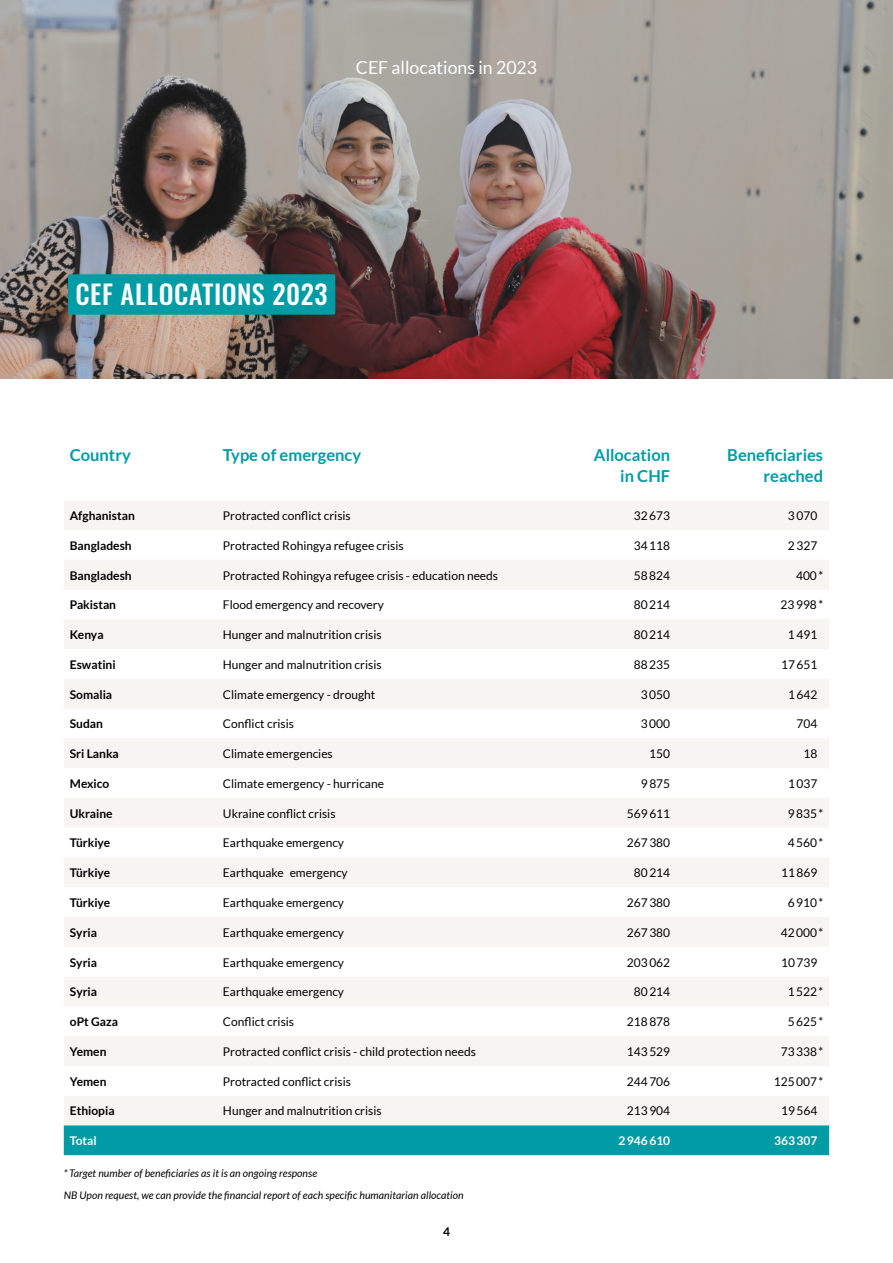
<style>
.page{position:relative;width:893px;height:1263px;background:#fff}
.page>*{position:absolute;margin:0;border:0;box-sizing:border-box;transform-origin:0 0}
.t1{font:500 26.4px "Oswald";letter-spacing:.02em;color:#fff}
.t2{font:18px "Lato";color:#fff}
.t3{font:700 16.5px/21px "Lato";color:#009ca6;text-align:right}
.t4{font:12px "Lato";color:#000}
.t5{font:700 12px "Lato";color:#000}
.t6{font:700 12px "Lato";color:#fff}
.t7{font:italic 10.5px/22.5px "Lato";letter-spacing:.005em;color:#000}
</style>
<div class="page">
<img style="left:0;top:0;width:893px;height:378px">
<svg style="left:64px;top:501px;width:765px;height:624px;fill:#f6f5f2"></svg>
<div style="left:64px;top:1125px;width:765px;height:30px;background:#009ca6"></div>
<div style="left:68px;top:274px;width:267px;height:41px;background:#009ca6;border-radius:2px"></div>
<h2 class="t2" style="left:356px;top:57px;width:183px">CEF allocations in 2023</h2>
<h1 class="t1" style="left:76px;top:271px;width:254px">CEF ALLOCATIONS 2023</h1>
<h3 class="t3" style="left:70px;top:444px;width:63px">Country</h3>
<h3 class="t3" style="left:223px;top:444px;width:140px">Type of emergency</h3>
<h3 class="t3" style="left:594px;top:444px;width:78px">Allocation in CHF</h3>
<h3 class="t3" style="left:727px;top:444px;width:97px">Beneficiaries reached</h3>
<p class="t5" style="left:70px;top:509px;width:67px">Afghanistan</p>
<p class="t4" style="left:223px;top:509px;width:129px">Protracted conflict crisis</p>
<p class="t4" style="left:634px;top:509px;width:38px">32673</p>
<p class="t4" style="left:788px;top:509px;width:31px">3070</p>
<p class="t5" style="left:70px;top:539px;width:63px">Bangladesh</p>
<p class="t4" style="left:223px;top:539px;width:182px">Protracted Rohingya refugee crisis</p>
<p class="t4" style="left:634px;top:539px;width:38px">34 118</p>
<p class="t4" style="left:788px;top:539px;width:31px">2327</p>
<p class="t5" style="left:70px;top:568px;width:63px">Bangladesh</p>
<p class="t4" style="left:223px;top:568px;width:277px">Protracted Rohingya refugee crisis - education needs</p>
<p class="t4" style="left:634px;top:568px;width:38px">58 824</p>
<p class="t4" style="left:796px;top:568px;width:29px">400 *</p>
<p class="t5" style="left:70px;top:598px;width:48px">Pakistan</p>
<p class="t4" style="left:223px;top:598px;width:162px">Flood emergency and recovery</p>
<p class="t4" style="left:634px;top:598px;width:38px">80 214</p>
<p class="t4" style="left:781px;top:598px;width:44px">23 998 *</p>
<p class="t5" style="left:70px;top:628px;width:35px">Kenya</p>
<p class="t4" style="left:223px;top:628px;width:160px">Hunger and malnutrition crisis</p>
<p class="t4" style="left:634px;top:628px;width:38px">80 214</p>
<p class="t4" style="left:788px;top:628px;width:31px">1 491</p>
<p class="t5" style="left:70px;top:658px;width:47px">Eswatini</p>
<p class="t4" style="left:223px;top:658px;width:160px">Hunger and malnutrition crisis</p>
<p class="t4" style="left:634px;top:658px;width:38px">88 235</p>
<p class="t4" style="left:781px;top:658px;width:38px">17 651</p>
<p class="t5" style="left:70px;top:687px;width:44px">Somalia</p>
<p class="t4" style="left:223px;top:688px;width:154px">Climate emergency - drought</p>
<p class="t4" style="left:641px;top:688px;width:31px">3050</p>
<p class="t4" style="left:788px;top:688px;width:31px">1 642</p>
<p class="t5" style="left:70px;top:717px;width:35px">Sudan</p>
<p class="t4" style="left:223px;top:717px;width:73px">Conflict crisis</p>
<p class="t4" style="left:641px;top:717px;width:31px">3000</p>
<p class="t4" style="left:796px;top:717px;width:22px">704</p>
<p class="t5" style="left:70px;top:747px;width:51px">Sri Lanka</p>
<p class="t4" style="left:223px;top:747px;width:111px">Climate emergencies</p>
<p class="t4" style="left:649px;top:747px;width:22px">150</p>
<p class="t4" style="left:803px;top:747px;width:15px">18</p>
<p class="t5" style="left:70px;top:777px;width:41px">Mexico</p>
<p class="t4" style="left:223px;top:777px;width:163px">Climate emergency - hurricane</p>
<p class="t4" style="left:641px;top:777px;width:31px">9 875</p>
<p class="t4" style="left:788px;top:777px;width:31px">1 037</p>
<p class="t5" style="left:70px;top:806px;width:44px">Ukraine</p>
<p class="t4" style="left:223px;top:807px;width:114px">Ukraine conflict crisis</p>
<p class="t4" style="left:627px;top:807px;width:45px">569 611</p>
<p class="t4" style="left:788px;top:807px;width:37px">9 835 *</p>
<p class="t5" style="left:70px;top:836px;width:42px">Türkiye</p>
<p class="t4" style="left:223px;top:836px;width:123px">Earthquake emergency</p>
<p class="t4" style="left:627px;top:836px;width:45px">267 380</p>
<p class="t4" style="left:788px;top:836px;width:37px">4 560 *</p>
<p class="t5" style="left:70px;top:866px;width:42px">Türkiye</p>
<p class="t4" style="left:223px;top:866px;width:126px">Earthquake emergency</p>
<p class="t4" style="left:634px;top:866px;width:38px">80 214</p>
<p class="t4" style="left:781px;top:866px;width:38px">11 869</p>
<p class="t5" style="left:70px;top:896px;width:42px">Türkiye</p>
<p class="t4" style="left:223px;top:896px;width:123px">Earthquake emergency</p>
<p class="t4" style="left:627px;top:896px;width:45px">267 380</p>
<p class="t4" style="left:788px;top:896px;width:37px">6 910 *</p>
<p class="t5" style="left:70px;top:925px;width:29px">Syria</p>
<p class="t4" style="left:223px;top:926px;width:123px">Earthquake emergency</p>
<p class="t4" style="left:627px;top:926px;width:45px">267 380</p>
<p class="t4" style="left:781px;top:926px;width:44px">42 000 *</p>
<p class="t5" style="left:70px;top:955px;width:29px">Syria</p>
<p class="t4" style="left:223px;top:955px;width:123px">Earthquake emergency</p>
<p class="t4" style="left:627px;top:955px;width:45px">203062</p>
<p class="t4" style="left:781px;top:955px;width:38px">10 739</p>
<p class="t5" style="left:70px;top:985px;width:29px">Syria</p>
<p class="t4" style="left:223px;top:985px;width:123px">Earthquake emergency</p>
<p class="t4" style="left:634px;top:985px;width:38px">80 214</p>
<p class="t4" style="left:788px;top:985px;width:37px">1 522 *</p>
<p class="t5" style="left:70px;top:1015px;width:50px">oPt Gaza</p>
<p class="t4" style="left:223px;top:1015px;width:73px">Conflict crisis</p>
<p class="t4" style="left:627px;top:1015px;width:45px">218 878</p>
<p class="t4" style="left:788px;top:1015px;width:37px">5 625 *</p>
<p class="t5" style="left:70px;top:1044px;width:38px">Yemen</p>
<p class="t4" style="left:223px;top:1045px;width:255px">Protracted conflict crisis - child protection needs</p>
<p class="t4" style="left:627px;top:1045px;width:45px">143 529</p>
<p class="t4" style="left:781px;top:1045px;width:44px">73 338 *</p>
<p class="t5" style="left:70px;top:1074px;width:38px">Yemen</p>
<p class="t4" style="left:223px;top:1074px;width:129px">Protracted conflict crisis</p>
<p class="t4" style="left:627px;top:1074px;width:45px">244 706</p>
<p class="t4" style="left:774px;top:1074px;width:51px">125 007 *</p>
<p class="t5" style="left:70px;top:1104px;width:46px">Ethiopia</p>
<p class="t4" style="left:223px;top:1104px;width:160px">Hunger and malnutrition crisis</p>
<p class="t4" style="left:627px;top:1104px;width:45px">213 904</p>
<p class="t4" style="left:781px;top:1104px;width:38px">19 564</p>
<p class="t6" style="left:70px;top:1134px;width:28px">Total</p>
<p class="t6" style="left:618px;top:1134px;width:53px">2946610</p>
<p class="t6" style="left:774px;top:1134px;width:45px">363307</p>
<p class="t7" style="left:64px;top:1162px;width:401px">* Target number of beneficiaries as it is an ongoing response<br>NB Upon request, we can provide the financial report of each specific humanitarian allocation</p>
<p class="t5" style="left:443px;top:1225px;width:8px">4</p>
</div>
